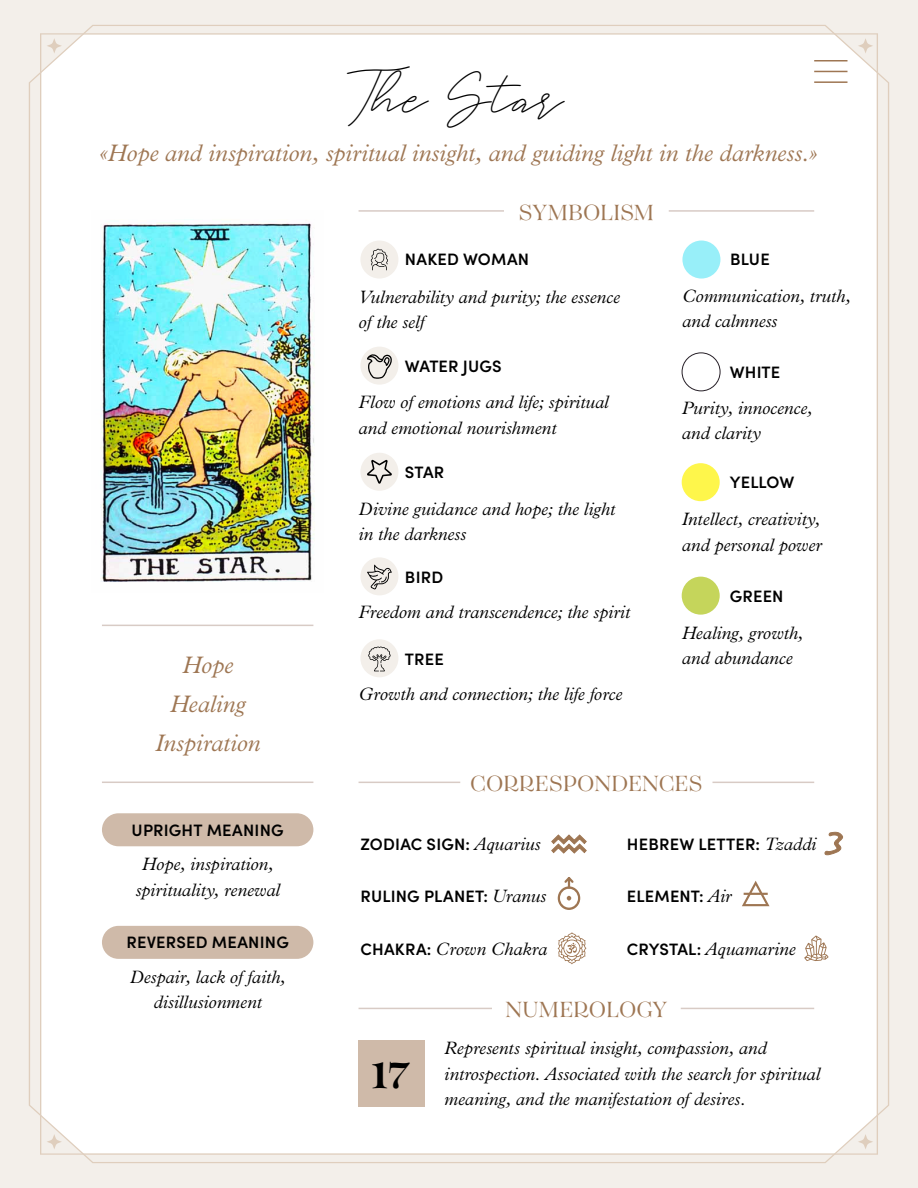
<style>
.page{position:relative;width:918px;height:1188px;background:#fff}
.page>*{position:absolute;margin:0;border:0;box-sizing:border-box;transform-origin:0 0}
.t1{font:700 45px "Tenez";color:#000}
.t2{font:42px "White Angelica";letter-spacing:.005em;color:#000}
.t3{font:italic 300 24px/39px "Plantin MT Pro";color:#9e7653;text-align:center}
.t4{font:24px "Tenez";color:#9e7653}
.t5{font:italic 300 18px/25.5px "Plantin MT Pro";color:#000}
.t6{font:600 16.5px "Sofia Pro";letter-spacing:.01em;color:#000}
.s1{font-family:"Plantin MT Pro";font-weight:300;font-style:italic;font-size:18px}
.s2{font-family:"Sofia Pro";font-weight:600;font-style:normal;font-size:16.5px}
</style>
<div class="page">
<div style="left:0;top:1px;width:918px;height:1187px;background:#f3efea"></div>
<div style="left:29px;top:25px;width:860px;height:1138px;background:#fff"></div>
<svg style="left:858px;top:38px;width:15px;height:16px"></svg>
<svg style="left:858px;top:1134px;width:15px;height:15px"></svg>
<svg style="left:47px;top:38px;width:15px;height:16px"></svg>
<svg style="left:47px;top:1134px;width:15px;height:15px"></svg>
<div style="left:359px;top:1040px;width:66px;height:67px;background:#cfbaa9"></div>
<hr style="left:814px;top:60px;width:34px;height:2px;background:#9e7653">
<hr style="left:814px;top:71px;width:34px;height:1px;background:#9e7653">
<hr style="left:814px;top:81px;width:34px;height:2px;background:#9e7653">
<img style="left:92px;top:210px;width:232px;height:383px">
<hr style="left:359px;top:210px;width:145px;height:2px;background:#d8cbc5">
<hr style="left:102px;top:625px;width:211px;height:1px;background:#d8cbc5">
<hr style="left:102px;top:782px;width:211px;height:1px;background:#d8cbc5">
<hr style="left:669px;top:210px;width:145px;height:2px;background:#d8cbc5">
<hr style="left:712px;top:782px;width:102px;height:1px;background:#d8cbc5">
<hr style="left:359px;top:782px;width:101px;height:1px;background:#d8cbc5">
<hr style="left:359px;top:1008px;width:133px;height:1px;background:#d8cbc5">
<hr style="left:681px;top:1008px;width:133px;height:1px;background:#d8cbc5">
<div style="left:682px;top:463px;width:38px;height:38px;background:#fef64b;border-radius:50%"></div>
<div style="left:682px;top:577px;width:38px;height:38px;background:#c5d55b;border-radius:50%"></div>
<div style="left:682px;top:352px;width:38px;height:39px;border:1px solid #261f27;border-radius:50%"></div>
<div style="left:682px;top:241px;width:38px;height:38px;background:#98eff9;border-radius:50%"></div>
<div style="left:102px;top:813px;width:211px;height:33px;background:#cfbaa9;border-radius:16px"></div>
<div style="left:102px;top:926px;width:211px;height:33px;background:#cfbaa9;border-radius:16px"></div>
<div style="left:360px;top:241px;width:38px;height:38px;background:#f3efea;border-radius:50%"></div>
<svg style="left:371px;top:249px;width:17px;height:21px"></svg>
<div style="left:360px;top:347px;width:38px;height:38px;background:#f3efea;border-radius:50%"></div>
<svg style="left:360px;top:557px;width:38px;height:38px"></svg>
<svg style="left:360px;top:639px;width:38px;height:38px"></svg>
<svg style="left:360px;top:453px;width:38px;height:38px"></svg>
<svg style="left:367px;top:354px;width:25px;height:25px"></svg>
<svg style="left:804px;top:936px;width:25px;height:25px"></svg>
<svg style="left:558px;top:932px;width:28px;height:32px"></svg>
<svg style="left:742px;top:881px;width:28px;height:25px"></svg>
<svg style="left:558px;top:877px;width:22px;height:33px"></svg>
<svg style="left:551px;top:834px;width:36px;height:20px"></svg>
<svg style="left:824px;top:831px;width:20px;height:25px"></svg>
<h2 class="t2" style="left:356px;top:66px;width:209px">Thë Står</h2>
<h3 class="t3" style="left:99px;top:134px;width:720px">«Hope and inspiration, spiritual insight, and guiding light in the darkness.»</h3>
<h3 class="t3" style="left:155px;top:646px;width:107px">Hope<br>Healing<br>Inspiration</h3>
<p class="t6" style="left:132px;top:817px;width:154px">UPRIGHT MEANING</p>
<p class="t5" style="left:135px;top:852px;width:146px;text-align:center">Hope, inspiration, spirituality, renewal</p>
<p class="t6" style="left:126px;top:930px;width:164px">REVERSED MEANING</p>
<p class="t5" style="left:130px;top:965px;width:157px;text-align:center">Despair, lack of faith, disillusionment</p>
<h3 class="t4" style="left:519px;top:196px;width:137px">SYMBOLISM</h3>
<p class="t6" style="left:405px;top:247px;width:126px">NAKED WOMAN</p>
<p class="t5" style="left:359px;top:284px;width:263px">Vulnerability and purity; the essence of the self</p>
<p class="t6" style="left:405px;top:354px;width:98px">WATER JUGS</p>
<p class="t5" style="left:359px;top:390px;width:252px">Flow of emotions and life; spiritual and emotional nourishment</p>
<p class="t6" style="left:405px;top:459px;width:41px">STAR</p>
<p class="t5" style="left:359px;top:496px;width:258px">Divine guidance and hope; the light in the darkness</p>
<p class="t6" style="left:405px;top:565px;width:40px">BIRD</p>
<p class="t5" style="left:359px;top:600px;width:273px">Freedom and transcendence; the spirit</p>
<p class="t6" style="left:405px;top:647px;width:40px">TREE</p>
<p class="t5" style="left:359px;top:682px;width:265px">Growth and connection; the life force</p>
<p class="t6" style="left:730px;top:247px;width:41px">BLUE</p>
<p class="t5" style="left:682px;top:283px;width:170px">Communication, truth, and calmness</p>
<p class="t6" style="left:730px;top:360px;width:52px">WHITE</p>
<p class="t5" style="left:682px;top:396px;width:132px">Purity, innocence, and clarity</p>
<p class="t6" style="left:730px;top:470px;width:66px">YELLOW</p>
<p class="t5" style="left:682px;top:507px;width:142px">Intellect, creativity, and personal power</p>
<p class="t6" style="left:730px;top:583px;width:55px">GREEN</p>
<p class="t5" style="left:682px;top:620px;width:123px">Healing, growth, and abundance</p>
<h3 class="t4" style="left:470px;top:767px;width:234px">CORRESPONDENCES</h3>
<p class="t6" style="left:361px;top:832px;width:182px">ZODIAC SIGN: <span class="s1">Aquarius</span></p>
<p class="t6" style="left:361px;top:883px;width:187px">RULING PLANET: <span class="s1">Uranus</span></p>
<p class="t5" style="left:361px;top:936px;width:188px"><span class="s2">CHAKRA:</span> Crown Chakra</p>
<p class="t6" style="left:627px;top:832px;width:191px">HEBREW LETTER: <span class="s1">Tzaddi</span></p>
<p class="t6" style="left:627px;top:883px;width:106px">ELEMENT: <span class="s1">Air</span></p>
<p class="t5" style="left:627px;top:936px;width:170px"><span class="s2">CRYSTAL:</span> Aquamarine</p>
<h1 class="t1" style="left:371px;top:1042px;width:40px">17</h1>
<h3 class="t4" style="left:505px;top:993px;width:163px">NUMEROLOGY</h3>
<p class="t5" style="left:444px;top:1036px;width:377px">Represents spiritual insight, compassion, and introspection. Associated with the search for spiritual meaning, and the manifestation of desires.</p>
</div>
